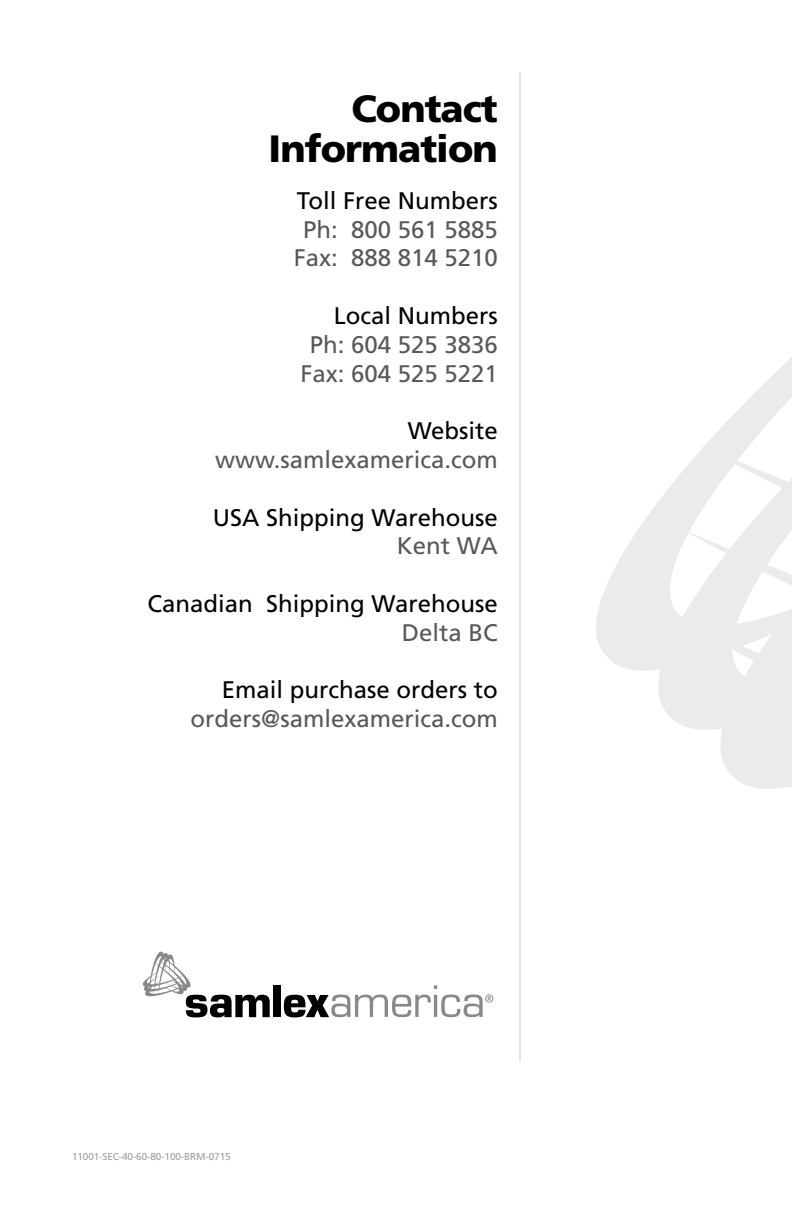
<style>
.page{position:relative;width:792px;height:1224px;background:#fff}
.page>*{position:absolute;margin:0;border:0;box-sizing:border-box;transform-origin:0 0}
.t1{font:900 38px/40px "Frutiger LT Std";letter-spacing:-.025em;color:#000;text-align:right}
.t2{font:24px/28.8px "Frutiger LT Std";color:#58585a;text-align:center}
.t3{font:24px "Frutiger LT Std";color:#000}
.t4{font:10px "Frutiger LT Std";letter-spacing:-.01em;color:#9c9e9f}
</style>
<div class="page">
<hr style="left:519px;top:72px;width:2px;height:990px;background:#e3e4e4">
<div style="left:274px;top:985px;width:7px;height:32px;background:#000"></div>
<svg style="left:143px;top:952px;width:127px;height:66px"></svg>
<svg style="left:284px;top:985px;width:209px;height:32px"></svg>
<svg style="left:596px;top:357px;width:196px;height:432px"></svg>
<h1 class="t1" style="left:269px;top:89px;width:231px">Contact<br>Information</h1>
<p class="t3" style="left:297px;top:186px;width:202px">Toll Free Numbers</p>
<p class="t2" style="left:294px;top:215px;width:206px">Ph: 800 561 5885<br>Fax: 888 814 5210</p>
<p class="t3" style="left:334px;top:302px;width:166px">Local Numbers</p>
<p class="t2" style="left:300px;top:330px;width:199px">Ph: 604 525 3836<br>Fax: 604 525 5221</p>
<p class="t3" style="left:408px;top:417px;width:91px">Website</p>
<p class="t2" style="left:215px;top:445px;width:284px">www.samlexamerica.com</p>
<p class="t3" style="left:213px;top:503px;width:286px">USA Shipping Warehouse</p>
<p class="t2" style="left:397px;top:532px;width:102px">Kent WA</p>
<p class="t3" style="left:148px;top:590px;width:352px">Canadian Shipping Warehouse</p>
<p class="t2" style="left:402px;top:618px;width:98px">Delta BC</p>
<p class="t3" style="left:222px;top:676px;width:278px">Email purchase orders to</p>
<p class="t2" style="left:191px;top:705px;width:309px">orders@samlexamerica.com</p>
<p class="t4" style="left:72px;top:1150px;width:160px">11001-SEC-40-60-80-100-BRM-0715</p>
</div>
